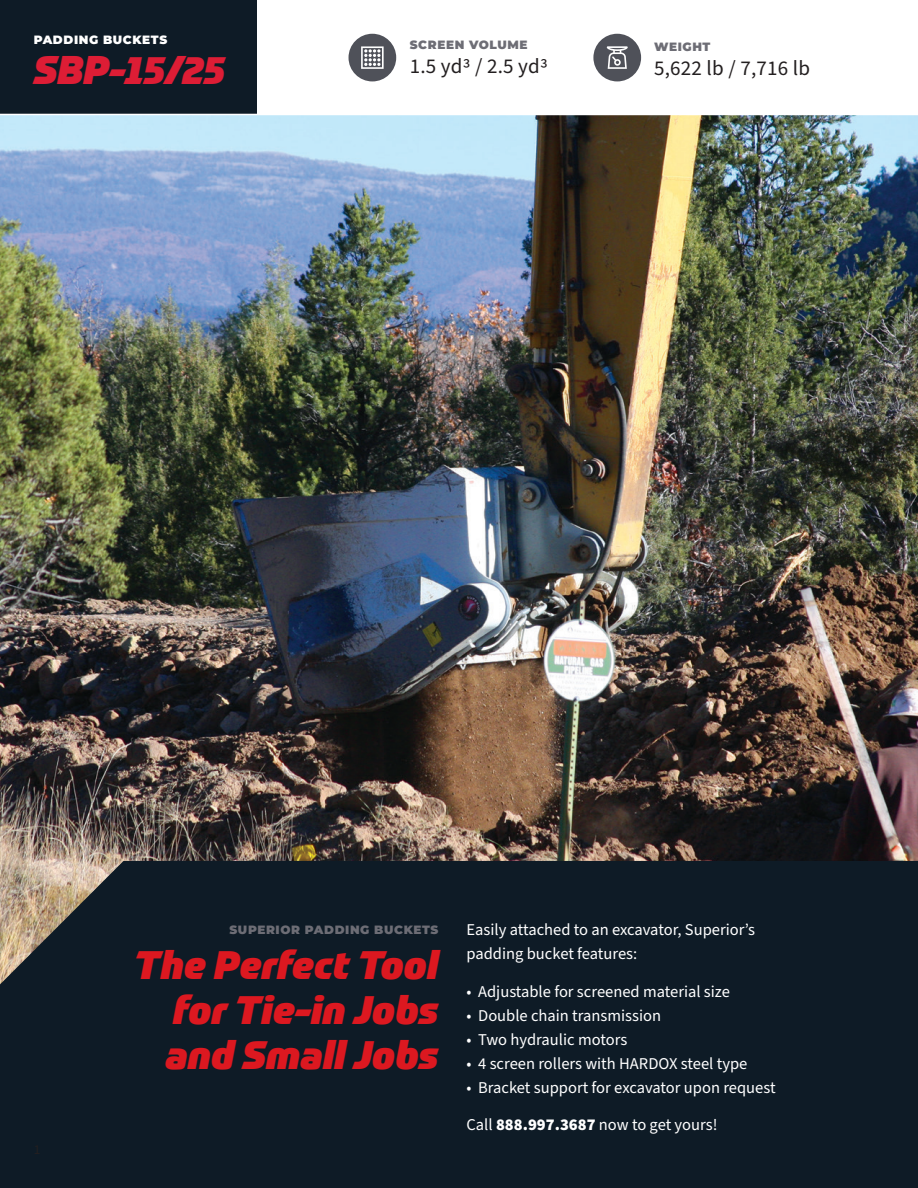
<style>
.page{position:relative;width:918px;height:1188px;background:#fff}
.page>*{position:absolute;margin:0;border:0;box-sizing:border-box;transform-origin:0 0}
.t1{font:italic 900 39px "Prometo";color:#dd1d35}
.t2{font:italic 900 38.7px/45px "Prometo";color:#dc1820;text-align:justify}
.t3{font:21px "Source Sans Pro";letter-spacing:.01em;color:#231f20}
.t4{font:16.5px/24px "Source Sans Pro";color:#fff}
.t5{font:900 12px "Montserrat";letter-spacing:.05em;color:#6d6d75}
.t6{font:900 12px "Montserrat";letter-spacing:.05em;color:#fff}
.s1{font-weight:900}
</style>
<div class="page">
<img style="left:0;top:115px;width:918px;height:746px">
<div style="left:0;top:0;width:257px;height:114px;background:#0e1b26"></div>
<div style="left:593px;top:34px;width:48px;height:47px;background:#4f5159;border-radius:50%"></div>
<svg style="left:607px;top:46px;width:21px;height:23px"></svg>
<div style="left:349px;top:34px;width:47px;height:47px;background:#4f5159;border-radius:50%"></div>
<svg style="left:361px;top:46px;width:23px;height:23px"></svg>
<div style="left:0;top:861px;width:918px;height:327px;background:#0e1b26"></div>
<p class="t6" style="left:34px;top:33px;width:135px">PADDING BUCKETS</p>
<p class="t5" style="left:410px;top:38px;width:119px">SCREEN VOLUME</p>
<h1 class="t1" style="left:34px;top:47px;width:193px">SBP-15/25</h1>
<p class="t3" style="left:410px;top:58px;width:139px">1.5 yd3 / 2.5 yd3</p>
<p class="t5" style="left:654px;top:40px;width:58px">WEIGHT</p>
<p class="t3" style="left:654px;top:60px;width:157px">5,622 lb / 7,716 lb</p>
<p class="t5" style="left:230px;top:923px;width:210px">SUPERIOR PADDING BUCKETS</p>
<h2 class="t2" style="left:165px;top:943px;width:275px;text-indent:-31px">The Perfect Tool for Tie-in Jobs and Small Jobs</h2>
<p class="t4" style="left:467px;top:919px;width:290px">Easily attached to an excavator, Superior’s padding bucket features:</p>
<p class="t4" style="left:467px;top:981px;width:265px">• Adjustable for screened material size</p>
<p class="t4" style="left:467px;top:1005px;width:196px">• Double chain transmission</p>
<p class="t4" style="left:467px;top:1029px;width:162px">• Two hydraulic motors</p>
<p class="t4" style="left:467px;top:1053px;width:282px">• 4 screen rollers with HARDOX steel type</p>
<p class="t4" style="left:467px;top:1077px;width:311px">• Bracket support for excavator upon request</p>
<p class="t4" style="left:467px;top:1114px;width:253px">Call <span class="s1">888.997.3687</span> now to get yours!</p>
</div>
